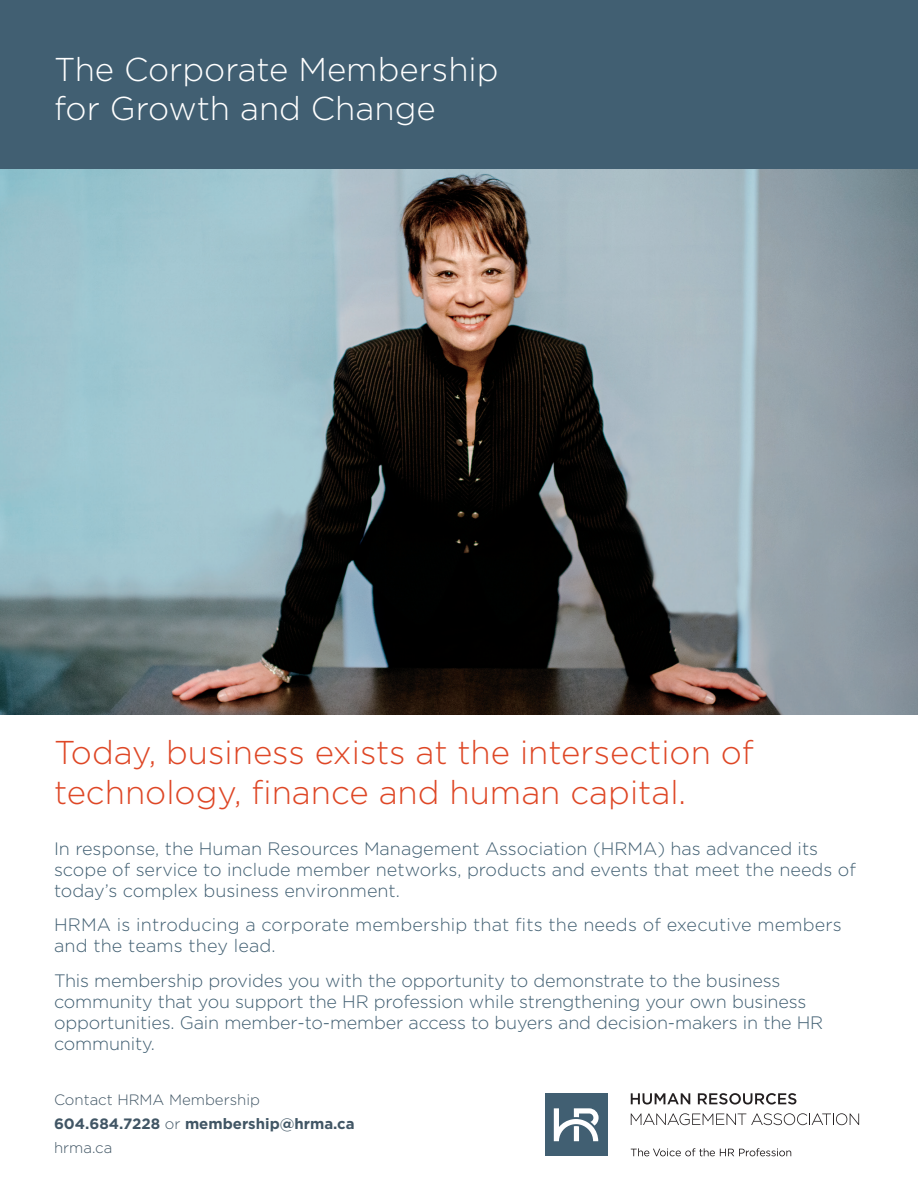
<style>
.page{position:relative;width:918px;height:1188px;background:#fff}
.page>*{position:absolute;margin:0;border:0;box-sizing:border-box;transform-origin:0 0}
.t1{font:300 33px/39.6px "Gotham";color:#de4726}
.t2{font:300 33px "Gotham";color:#fff}
.t3{font:300 18px/21px "Gotham";letter-spacing:-.01em;color:#415f72}
.t4{font:300 18px/21px "Gotham";letter-spacing:.01em;color:#415f72}
.t5{font:300 15px/24px "Gotham";color:#415665}
.s1{font-weight:700}
</style>
<div class="page">
<img style="left:0;top:169px;width:918px;height:546px">
<div style="left:0;top:0;width:918px;height:169px;background:#415f72"></div>
<svg style="left:631px;top:1093px;width:59px;height:12px"></svg>
<svg style="left:698px;top:1093px;width:98px;height:12px"></svg>
<svg style="left:631px;top:1113px;width:228px;height:12px"></svg>
<div style="left:545px;top:1093px;width:63px;height:63px;background:#415f72"></div>
<svg style="left:554px;top:1108px;width:45px;height:33px"></svg>
<svg style="left:631px;top:1148px;width:160px;height:8px"></svg>
<p class="t2" style="left:54px;top:48px;width:446px">The Corporate Membership</p>
<p class="t2" style="left:54px;top:88px;width:383px">for Growth and Change</p>
<p class="t1" style="left:54px;top:732px;width:701px">Today, business exists at the intersection of technology, finance and human capital.</p>
<p class="t3" style="left:54px;top:837px;width:803px">In response, the Human Resources Management Association (HRMA) has advanced its scope of service to include member networks, products and events that meet the needs of today’s complex business environment.</p>
<p class="t4" style="left:54px;top:914px;width:789px">HRMA is introducing a corporate membership that fits the needs of executive members and the teams they lead.</p>
<p class="t3" style="left:54px;top:969px;width:771px">This membership provides you with the opportunity to demonstrate to the business community that you support the HR profession while strengthening your own business opportunities. Gain member-to-member access to buyers and decision-makers in the HR community.</p>
<p class="t5" style="left:54px;top:1087px;width:302px">Contact HRMA Membership<br><span class="s1">604.684.7228</span> or <span class="s1">membership@hrma.ca </span>hrma.ca</p>
</div>
